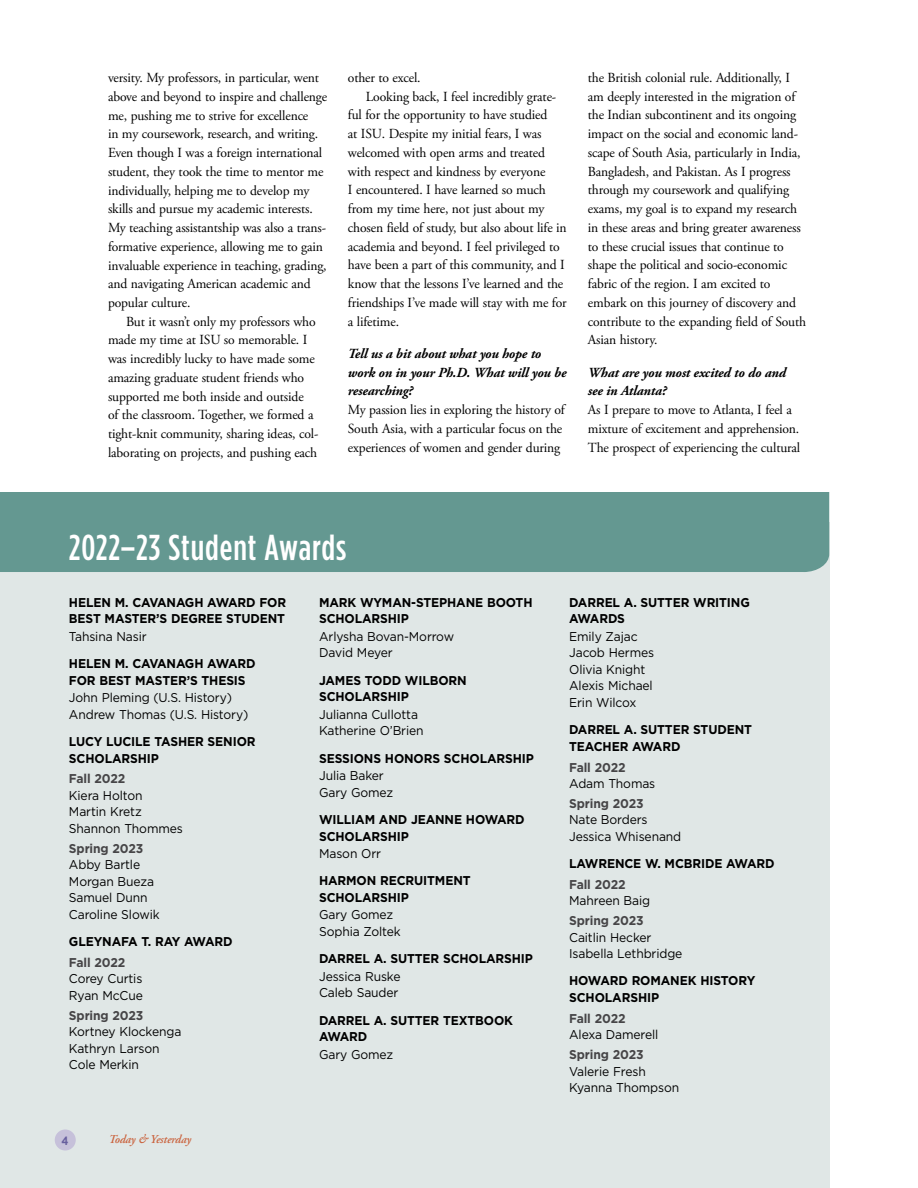
<style>
.page{position:relative;width:918px;height:1188px;background:#fff}
.page>*{position:absolute;margin:0;border:0;box-sizing:border-box;transform-origin:0 0}
.H2_Alt_Box_header{font:500 36px "Gotham Condensed";letter-spacing:.025em;color:#fff}
.P_Body_Copy_1st_Para{font:13.8px/18.8px "Adobe Garamond Pro";letter-spacing:-.01em;color:#000}
.P_Body_Copy_subseque{font:13.8px/18.8px "Adobe Garamond Pro";letter-spacing:-.01em;color:#000}
.P_Body_Copy_1st_Para-2{font:italic 700 13.8px/18.8px "Adobe Garamond Pro";letter-spacing:-.01em;color:#000}
.LI_Student_Awards_Re{font:12.75px/16.5px "Gotham";letter-spacing:-.01em;color:#000;scale:.95 1}
.t1{font:700 12.75px/16.5px "Gotham";letter-spacing:-.01em;color:#000;scale:.95 1}
.LI_Student_Awards_Se{font:700 12.75px "Gotham";letter-spacing:-.01em;color:#464547;scale:.95 1}
.t2{font:italic 600 12px "Adobe Garamond Pro";letter-spacing:-.01em;color:#ca633e}
.t3{font:700 12px "Gotham";color:#675f9e;scale:.85 1}
</style>
<div class="page">
<div style="left:0;top:523px;width:829px;height:665px;background:#e0e7e6"></div>
<div style="left:0;top:492px;width:829px;height:80px;background:#649891"></div>
<div style="left:55px;top:1130px;width:21px;height:20px;background:#c6c1da;border-radius:50%"></div>
<p class="P_Body_Copy_1st_Para" style="left:108px;top:69px;width:221px">versity. My professors, in particular, went above and beyond to inspire and challenge me, pushing me to strive for excellence<br>in my coursework, research, and writing.<br>Even though I was a foreign international student, they took the time to mentor me individually, helping me to develop my skills and pursue my academic interests.<br>My teaching assistantship was also a trans&shy;formative experience, allowing me to gain invaluable experience in teaching, grading, and navigating American academic and popular culture.</p>
<p class="P_Body_Copy_subseque" style="left:108px;top:312px;width:212px;text-indent:18px">But it wasn’t only my professors who made my time at ISU so memorable. I was incredibly lucky to have made some amazing graduate student friends who supported me both inside and outside<br>of the classroom. Together, we formed a tight-knit community, sharing ideas, col&shy;laborating on projects, and pushing each</p>
<p class="P_Body_Copy_subseque" style="left:348px;top:69px;width:74px">other to excel.</p>
<p class="P_Body_Copy_subseque" style="left:348px;top:87px;width:220px;text-indent:18px">Looking back, I feel incredibly grate&shy;ful for the opportunity to have studied<br>at ISU. Despite my initial fears, I was welcomed with open arms and treated with respect and kindness by everyone<br>I encountered. I have learned so much from my time here, not just about my chosen field of study, but also about life in academia and beyond. I feel privileged to have been a part of this community, and I know that the lessons I’ve learned and the friendships I’ve made will stay with me for a lifetime.</p>
<p class="P_Body_Copy_1st_Para-2" style="left:348px;top:344px;width:220px">Tell us a bit about what you hope to work on in your Ph.D. What will you be researching?</p>
<p class="P_Body_Copy_1st_Para" style="left:348px;top:401px;width:218px">My passion lies in exploring the history of<br>South Asia, with a particular focus on the experiences of women and gender during</p>
<p class="P_Body_Copy_1st_Para" style="left:588px;top:69px;width:220px">the British colonial rule. Additionally, I am deeply interested in the migration of the Indian subcontinent and its ongoing impact on the social and economic land&shy;scape of South Asia, particularly in India, Bangladesh, and Pakistan. As I progress through my coursework and qualifying exams, my goal is to expand my research in these areas and bring greater awareness to these crucial issues that continue to shape the political and socio-economic fabric of the region. I am excited to embark on this journey of discovery and contribute to the expanding field of South Asian history.</p>
<p class="P_Body_Copy_1st_Para-2" style="left:588px;top:363px;width:200px">What are you most excited to do and see in Atlanta?</p>
<p class="P_Body_Copy_1st_Para" style="left:588px;top:401px;width:214px">As I prepare to move to Atlanta, I feel a mixture of excitement and apprehension.<br>The prospect of experiencing the cultural</p>
<h2 class="H2_Alt_Box_header" style="left:69px;top:527px;width:279px">2022–23 Student Awards</h2>
<h3 class="t1" style="left:69px;top:594px;width:230px">HELEN M. CAVANAGH AWARD FOR<br>BEST MASTER’S DEGREE STUDENT</h3>
<p class="LI_Student_Awards_Re" style="left:69px;top:628px;width:83px">Tahsina Nasir</p>
<h3 class="t1" style="left:69px;top:655px;width:198px">HELEN M. CAVANAGH AWARD<br>FOR BEST MASTER’S THESIS</h3>
<p class="LI_Student_Awards_Re" style="left:69px;top:689px;width:173px">John Pleming (U.S. History)</p>
<p class="LI_Student_Awards_Re" style="left:69px;top:706px;width:190px">Andrew Thomas (U.S. History)</p>
<h3 class="t1" style="left:69px;top:733px;width:198px">LUCY LUCILE TASHER SENIOR<br>SCHOLARSHIP</h3>
<p class="LI_Student_Awards_Se" style="left:69px;top:771px;width:61px">Fall 2022</p>
<p class="LI_Student_Awards_Re" style="left:69px;top:787px;width:121px">Kiera Holton<br>Martin Kretz<br>Shannon Thommes</p>
<p class="LI_Student_Awards_Se" style="left:69px;top:840px;width:80px">Spring 2023</p>
<p class="LI_Student_Awards_Re" style="left:69px;top:856px;width:76px">Abby Bartle</p>
<p class="LI_Student_Awards_Re" style="left:69px;top:873px;width:91px">Morgan Bueza</p>
<p class="LI_Student_Awards_Re" style="left:69px;top:889px;width:84px">Samuel Dunn</p>
<p class="LI_Student_Awards_Re" style="left:69px;top:906px;width:97px">Caroline Slowik</p>
<h3 class="t1" style="left:69px;top:933px;width:174px">GLEYNAFA T. RAY AWARD</h3>
<p class="LI_Student_Awards_Se" style="left:69px;top:954px;width:61px">Fall 2022</p>
<p class="LI_Student_Awards_Re" style="left:69px;top:970px;width:79px">Corey Curtis</p>
<p class="LI_Student_Awards_Re" style="left:69px;top:987px;width:79px">Ryan McCue</p>
<p class="LI_Student_Awards_Se" style="left:69px;top:1007px;width:80px">Spring 2023</p>
<p class="LI_Student_Awards_Re" style="left:69px;top:1023px;width:120px">Kortney Klockenga</p>
<p class="LI_Student_Awards_Re" style="left:69px;top:1040px;width:97px">Kathryn Larson</p>
<p class="LI_Student_Awards_Re" style="left:69px;top:1056px;width:75px">Cole Merkin</p>
<h3 class="t1" style="left:319px;top:594px;width:226px">MARK WYMAN-STEPHANE BOOTH<br>SCHOLARSHIP</h3>
<p class="LI_Student_Awards_Re" style="left:319px;top:628px;width:144px">Arlysha Bovan-Morrow</p>
<p class="LI_Student_Awards_Re" style="left:319px;top:644px;width:79px">David Meyer</p>
<h3 class="t1" style="left:319px;top:672px;width:157px">JAMES TODD WILBORN<br>SCHOLARSHIP</h3>
<p class="LI_Student_Awards_Re" style="left:319px;top:706px;width:106px">Julianna Cullotta</p>
<p class="LI_Student_Awards_Re" style="left:319px;top:722px;width:112px">Katherine O’Brien</p>
<h3 class="t1" style="left:319px;top:750px;width:228px">SESSIONS HONORS SCHOLARSHIP</h3>
<p class="LI_Student_Awards_Re" style="left:319px;top:767px;width:70px">Julia Baker</p>
<p class="LI_Student_Awards_Re" style="left:319px;top:784px;width:80px">Gary Gomez</p>
<h3 class="t1" style="left:319px;top:811px;width:218px">WILLIAM AND JEANNE HOWARD<br>SCHOLARSHIP</h3>
<p class="LI_Student_Awards_Re" style="left:319px;top:845px;width:67px">Mason Orr</p>
<h3 class="t1" style="left:319px;top:873px;width:161px">HARMON RECRUITMENT<br>SCHOLARSHIP</h3>
<p class="LI_Student_Awards_Re" style="left:319px;top:906px;width:80px">Gary Gomez</p>
<p class="LI_Student_Awards_Re" style="left:319px;top:923px;width:87px">Sophia Zoltek</p>
<h3 class="t1" style="left:319px;top:950px;width:227px">DARREL A. SUTTER SCHOLARSHIP</h3>
<p class="LI_Student_Awards_Re" style="left:319px;top:968px;width:87px">Jessica Ruske</p>
<p class="LI_Student_Awards_Re" style="left:319px;top:984px;width:85px">Caleb Sauder</p>
<h3 class="t1" style="left:319px;top:1012px;width:206px">DARREL A. SUTTER TEXTBOOK<br>AWARD</h3>
<p class="LI_Student_Awards_Re" style="left:319px;top:1046px;width:80px">Gary Gomez</p>
<p class="t3" style="left:62px;top:1133px;width:10px">4</p>
<p class="t2" style="left:109px;top:1133px;width:84px">Today &amp; Yesterday</p>
<h3 class="t1" style="left:569px;top:594px;width:192px">DARREL A. SUTTER WRITING<br>AWARDS</h3>
<p class="LI_Student_Awards_Re" style="left:569px;top:628px;width:74px">Emily Zajac</p>
<p class="LI_Student_Awards_Re" style="left:569px;top:644px;width:91px">Jacob Hermes</p>
<p class="LI_Student_Awards_Re" style="left:569px;top:661px;width:82px">Olivia Knight</p>
<p class="LI_Student_Awards_Re" style="left:569px;top:677px;width:90px">Alexis Michael</p>
<p class="LI_Student_Awards_Re" style="left:569px;top:694px;width:72px">Erin Wilcox</p>
<h3 class="t1" style="left:569px;top:721px;width:194px">DARREL A. SUTTER STUDENT<br>TEACHER AWARD</h3>
<p class="LI_Student_Awards_Se" style="left:569px;top:759px;width:61px">Fall 2022</p>
<p class="LI_Student_Awards_Re" style="left:569px;top:775px;width:92px">Adam Thomas</p>
<p class="LI_Student_Awards_Se" style="left:569px;top:795px;width:80px">Spring 2023</p>
<p class="LI_Student_Awards_Re" style="left:569px;top:811px;width:120px">Nate Borders<br>Jessica Whisenand</p>
<h3 class="t1" style="left:569px;top:855px;width:218px">LAWRENCE W. MCBRIDE AWARD</h3>
<p class="LI_Student_Awards_Se" style="left:569px;top:876px;width:61px">Fall 2022</p>
<p class="LI_Student_Awards_Re" style="left:569px;top:892px;width:87px">Mahreen Baig</p>
<p class="LI_Student_Awards_Se" style="left:569px;top:912px;width:80px">Spring 2023</p>
<p class="LI_Student_Awards_Re" style="left:569px;top:929px;width:88px">Caitlin Hecker</p>
<p class="LI_Student_Awards_Re" style="left:569px;top:945px;width:121px">Isabella Lethbridge</p>
<h3 class="t1" style="left:569px;top:973px;width:197px">HOWARD ROMANEK HISTORY<br>SCHOLARSHIP</h3>
<p class="LI_Student_Awards_Se" style="left:569px;top:1010px;width:61px">Fall 2022</p>
<p class="LI_Student_Awards_Re" style="left:569px;top:1026px;width:95px">Alexa Damerell</p>
<p class="LI_Student_Awards_Se" style="left:569px;top:1046px;width:80px">Spring 2023</p>
<p class="LI_Student_Awards_Re" style="left:569px;top:1063px;width:82px">Valerie Fresh</p>
<p class="LI_Student_Awards_Re" style="left:569px;top:1079px;width:117px">Kyanna Thompson</p>
</div>
